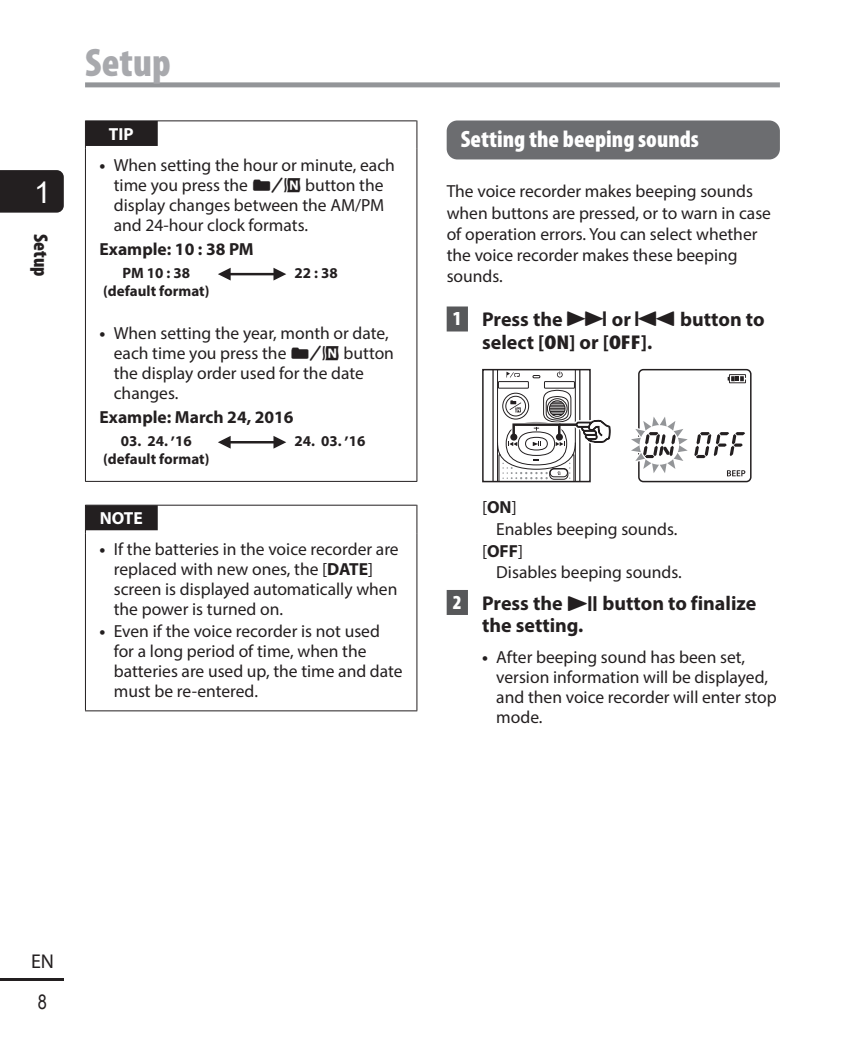
<style>
.page{position:relative;width:865px;height:1049px;background:#fff}
.page>*{position:absolute;margin:0;border:0;box-sizing:border-box;transform-origin:0 0}
.t1{font:900 condensed 40px "Myriad Pro";color:#a8a9ad}
.t2{font:30px "Arial";color:#fff}
.t3{font:900 condensed 23.75px "Myriad Pro";color:#fff}
.t4{font:700 20px/22.5px "Myriad Pro";color:#231f20}
.t5{font:900 condensed 20px "Myriad Pro";color:#231f20}
.t6{font:20px "Myriad Pro";color:#231f20}
.t7{font:20px "Arial Narrow";color:#231f20}
.t8{font:17.5px/20px "Myriad Pro";color:#231f20}
.t9{font:700 17.5px "Myriad Pro";color:#231f20}
.t10{font:700 17.5px "Myriad Pro";color:#fff}
.t11{font:700 15px/17.5px "Myriad Pro";color:#231f20;text-align:center}
.s1{font-weight:700}
.s2{font-family:"VR4"}
.s3{font-weight:900;font-stretch:condensed;color:#fff}
.s4{font-family:"AP Yakumono";font-weight:400}
.s5{font-weight:900;font-stretch:condensed}
.s6{font-weight:400}
.s7{font-family:"VR4";font-weight:400}
</style>
<div class="page">
<div style="left:0;top:170px;width:64px;height:43px;background:#231f20"></div>
<hr style="left:0;top:978px;width:64px;height:3px;background:#231f20">
<div style="left:85px;top:82px;width:695px;height:5px;background:#939598"></div>
<svg style="left:85px;top:120px;width:1px;height:29px"></svg>
<svg style="left:416px;top:120px;width:1px;height:29px"></svg>
<hr style="left:85px;top:149px;width:1px;height:332px;background:#231f20">
<hr style="left:416px;top:149px;width:1px;height:332px;background:#231f20">
<hr style="left:85px;top:481px;width:332px;height:1px;background:#231f20">
<hr style="left:86px;top:120px;width:330px;height:1px;background:#231f20">
<div style="left:86px;top:121px;width:72px;height:25px;background:#231f20"></div>
<hr style="left:224px;top:273px;width:54px;height:2px;background:#231f20">
<svg style="left:218px;top:268px;width:13px;height:12px"></svg>
<svg style="left:273px;top:268px;width:13px;height:12px"></svg>
<hr style="left:224px;top:441px;width:54px;height:2px;background:#231f20">
<svg style="left:218px;top:436px;width:13px;height:13px"></svg>
<svg style="left:273px;top:436px;width:13px;height:13px"></svg>
<svg style="left:85px;top:505px;width:1px;height:28px"></svg>
<svg style="left:416px;top:505px;width:1px;height:28px"></svg>
<hr style="left:85px;top:533px;width:1px;height:177px;background:#231f20">
<hr style="left:416px;top:533px;width:1px;height:177px;background:#231f20">
<hr style="left:85px;top:710px;width:332px;height:1px;background:#231f20">
<hr style="left:86px;top:505px;width:330px;height:1px;background:#231f20">
<div style="left:86px;top:505px;width:72px;height:25px;background:#231f20"></div>
<div style="left:446px;top:306px;width:22px;height:25px;background:#57585a"></div>
<div style="left:446px;top:590px;width:22px;height:25px;background:#57585a"></div>
<div style="left:446px;top:120px;width:334px;height:39px;background:#6c6d70;border-radius:11px"></div>
<hr style="left:492px;top:370px;width:1px;height:111px;background:#231f20">
<div style="left:482px;top:369px;width:108px;height:113px;border:2px solid #231f20"></div>
<svg style="left:497px;top:369px;width:114px;height:113px"></svg>
<hr style="left:559px;top:423px;width:17px;height:3px;background:#231f20">
<div style="left:638px;top:369px;width:113px;height:113px;border:2px solid #231f20;border-radius:5px"></div>
<svg style="left:727px;top:374px;width:19px;height:9px"></svg>
<svg style="left:631px;top:410px;width:114px;height:70px"></svg>
<h2 class="t2" style="left:34px;top:172px;width:18px">1</h2>
<p class="t5" style="left:54px;top:234px;width:44px;rotate:90deg">Setup</p>
<h1 class="t1" style="left:85px;top:37px;width:87px">Setup</h1>
<p class="t10" style="left:109px;top:122px;width:26px">TIP</p>
<p class="t8" style="left:114px;top:154px;width:282px;text-indent:-14px"><span class="s1">•</span> When setting the hour or minute, each time you press the <span class="s2">n</span> button the display changes between the AM/PM and 24-hour clock formats.</p>
<p class="t9" style="left:100px;top:238px;width:156px">Example: 10 : 38 PM</p>
<p class="t11" style="left:103px;top:264px;width:108px">PM 10 : 38 (default format)</p>
<p class="t11" style="left:294px;top:264px;width:45px">22 : 38</p>
<p class="t8" style="left:114px;top:322px;width:282px;text-indent:-14px"><span class="s1">•</span> When setting the year, month or date, each time you press the <span class="s2">n</span> button the display order used for the date changes.</p>
<p class="t9" style="left:100px;top:406px;width:195px">Example: March 24, 2016</p>
<p class="t11" style="left:121px;top:432px;width:49px">03. 24.</p>
<p class="t11" style="left:171px;top:424px;width:5px">,</p>
<p class="t11" style="left:103px;top:432px;width:108px;text-align:left;text-indent:72px">16 (default format)</p>
<p class="t11" style="left:294px;top:432px;width:49px">24. 03.</p>
<p class="t11" style="left:345px;top:424px;width:5px">,</p>
<p class="t11" style="left:349px;top:432px;width:18px">16</p>
<p class="t10" style="left:100px;top:507px;width:45px">NOTE</p>
<p class="t8" style="left:114px;top:539px;width:286px;text-indent:-14px"><span class="s1">•</span> If the batteries in the voice recorder are replaced with new ones, the [<span class="s1">DATE</span>] screen is displayed automatically when the power is turned on.</p>
<p class="t8" style="left:114px;top:620px;width:290px;text-indent:-14px"><span class="s1">•</span> Even if the voice recorder is not used for a long period of time, when the batteries are used up, the time and date must be re-entered.</p>
<h3 class="t3" style="left:461px;top:124px;width:239px">Setting the beeping sounds</h3>
<p class="t8" style="left:446px;top:181px;width:326px;line-height:21.2px">The voice recorder makes beeping sounds when buttons are pressed, or to warn in case of operation errors. You can select whether the voice recorder makes these beeping sounds.</p>
<p class="t4" style="left:482px;top:307px;width:284px;text-indent:-29px"><span class="s3">1</span> Press the <span class="s4">9</span> or <span class="s4">0</span> button to select [<span class="s5">ON</span>] or [<span class="s5">OFF</span>].</p>
<p class="t8" style="left:482px;top:497px;width:36px">[<span class="s1">ON</span>]</p>
<p class="t8" style="left:496px;top:519px;width:183px">Enables beeping sounds.</p>
<p class="t9" style="left:482px;top:539px;width:42px"><span class="s6">[</span>OFF<span class="s6">]</span></p>
<p class="t8" style="left:496px;top:562px;width:187px">Disables beeping sounds.</p>
<p class="t4" style="left:482px;top:591px;width:276px;text-indent:-29px"><span class="s3">2</span> Press the <span class="s7">p</span> button to finalize the setting.</p>
<p class="t8" style="left:496px;top:647px;width:282px;text-indent:-14px"><span class="s1">•</span> After beeping sound has been set, version information will be displayed, and then voice recorder will enter stop mode.</p>
<p class="t6" style="left:31px;top:948px;width:25px">EN</p>
<p class="t7" style="left:38px;top:988px;width:11px">8</p>
</div>
